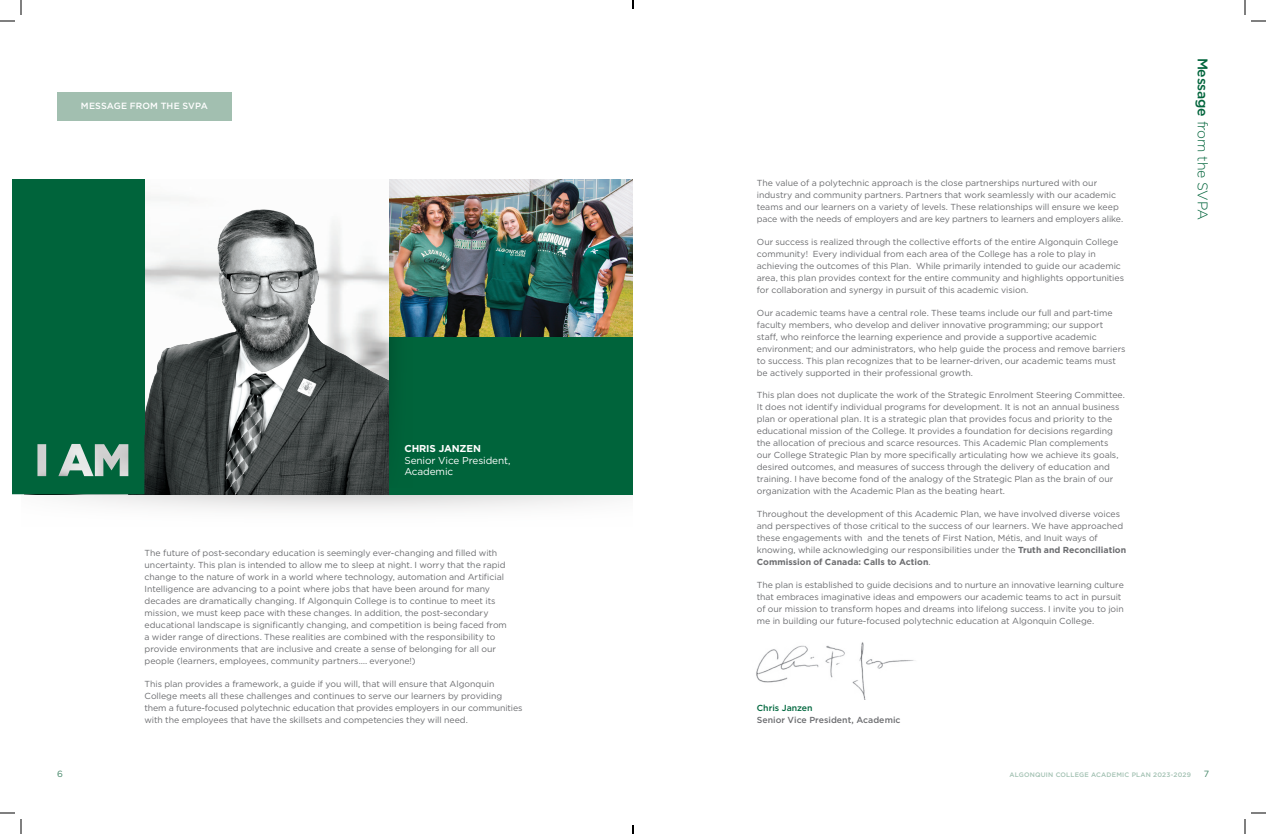
<style>
.page{position:relative;width:1266px;height:834px;background:#fff}
.page>*{position:absolute;margin:0;border:0;box-sizing:border-box;transform-origin:0 0}
.t1{font:300 14px "Gotham";letter-spacing:-.015em;color:#00643b}
.t2{font:10px/11px "Gotham";letter-spacing:-.01em;color:#fff}
.t3{font:700 10px "Gotham";letter-spacing:-.01em;color:#fff}
.t4{font:500 9px "Gotham";letter-spacing:.01em;color:#fff}
.t5{font:9px "Gotham";color:#408465}
.t6{font:8.8px/12px "Gotham";letter-spacing:-.005em;color:#6c6d70}
.t7{font:500 8.8px "Gotham";letter-spacing:.005em;color:#6c6d70}
.t8{font:500 8.8px "Gotham";color:#00673e}
.t9{font:500 6.5px "Gotham";letter-spacing:.03em;color:#a2c1b2}
.s1{font-weight:700}
.s2{font-weight:500}
</style>
<div class="page">
<div style="left:21px;top:494px;width:612px;height:48px;background:linear-gradient(to bottom,#ededed,#fff)"></div>
<img style="left:144px;top:201px;width:245px;height:293px">
<div style="left:389px;top:337px;width:244px;height:157px;background:#00643b"></div>
<div style="left:12px;top:179px;width:132px;height:256px;background:#00643b"></div>
<img style="left:424px;top:180px;width:209px;height:157px">
<svg style="left:12px;top:435px;width:132px;height:59px;background:#2d7c5c"></svg>
<img style="left:389px;top:180px;width:35px;height:225px">
<div style="left:57px;top:92px;width:175px;height:29px;background:#a2bfb0"></div>
<img style="left:756px;top:642px;width:159px;height:58px">
<svg style="left:0;top:0;width:22px;height:22px"></svg>
<svg style="left:0;top:812px;width:22px;height:22px"></svg>
<svg style="left:1244px;top:0;width:22px;height:22px"></svg>
<svg style="left:1244px;top:812px;width:22px;height:22px"></svg>
<svg style="left:632px;top:0;width:2px;height:9px"></svg>
<svg style="left:632px;top:825px;width:2px;height:9px"></svg>
<p class="t4" style="left:81px;top:100px;width:128px">MESSAGE FROM THE SVPA</p>
<p class="t3" style="left:404px;top:441px;width:78px">CHRIS JANZEN</p>
<p class="t2" style="left:404px;top:455px;width:108px">Senior Vice President,<br>Academic</p>
<p class="t6" style="left:145px;top:547px;width:364px">The future of post-secondary education is seemingly ever-changing and filled with uncertainty. This plan is intended to allow me to sleep at night. I worry that the rapid change to the nature of work in a world where technology, automation and Artificial Intelligence are advancing to a point where jobs that have been around for many decades are dramatically changing. If Algonquin College is to continue to meet its mission, we must keep pace with these changes. In addition, the post-secondary educational landscape is significantly changing, and competition is being faced from a wider range of directions. These realities are combined with the responsibility to provide environments that are inclusive and create a sense of belonging for all our people (learners, employees, community partners…. everyone!)</p>
<p class="t6" style="left:145px;top:678px;width:379px">This plan provides a framework, a guide if you will, that will ensure that Algonquin College meets all these challenges and continues to serve our learners by providing them a future-focused polytechnic education that provides employers in our communities with the employees that have the skillsets and competencies they will need.</p>
<p class="t6" style="left:757px;top:177px;width:368px">The value of a polytechnic approach is the close partnerships nurtured with our industry and community partners. Partners that work seamlessly with our academic teams and our learners on a variety of levels. These relationships will ensure we keep pace with the needs of employers and are key partners to learners and employers alike.</p>
<p class="t6" style="left:757px;top:236px;width:369px">Our success is realized through the collective efforts of the entire Algonquin College community! Every individual from each area of the College has a role to play in achieving the outcomes of this Plan. While primarily intended to guide our academic area, this plan provides context for the entire community and highlights opportunities for collaboration and synergy in pursuit of this academic vision.</p>
<p class="t6" style="left:757px;top:306px;width:370px">Our academic teams have a central role. These teams include our full and part-time faculty members, who develop and deliver innovative programming; our support staff, who reinforce the learning experience and provide a supportive academic environment; and our administrators, who help guide the process and remove barriers to success. This plan recognizes that to be learner-driven, our academic teams must be actively supported in their professional growth.</p>
<p class="t6" style="left:757px;top:389px;width:370px">This plan does not duplicate the work of the Strategic Enrolment Steering Committee.<br>It does not identify individual programs for development. It is not an annual business plan or operational plan. It is a strategic plan that provides focus and priority to the educational mission of the College. It provides a foundation for decisions regarding the allocation of precious and scarce resources. This Academic Plan complements our College Strategic Plan by more specifically articulating how we achieve its goals, desired outcomes, and measures of success through the delivery of education and training. I have become fond of the analogy of the Strategic Plan as the brain of our organization with the Academic Plan as the beating heart.</p>
<p class="t6" style="left:757px;top:508px;width:371px">Throughout the development of this Academic Plan, we have involved diverse voices and perspectives of those critical to the success of our learners. We have approached these engagements with and the tenets of First Nation, Métis, and Inuit ways of knowing, while acknowledging our responsibilities under the <span class="s1">Truth and Reconciliation Commission of Canada: Calls to Action</span>.</p>
<p class="t6" style="left:757px;top:579px;width:369px">The plan is established to guide decisions and to nurture an innovative learning culture that embraces imaginative ideas and empowers our academic teams to act in pursuit of our mission to transform hopes and dreams into lifelong success. I invite you to join me in building our future-focused polytechnic education at Algonquin College.</p>
<p class="t8" style="left:757px;top:702px;width:57px">Chris Janzen</p>
<p class="t7" style="left:757px;top:714px;width:145px">Senior Vice President, Academic</p>
<h1 class="t1" style="left:1212px;top:58px;width:164px;rotate:90deg"><span class="s2">Message</span> from the SVPA</h1>
<p class="t5" style="left:57px;top:768px;width:7px">6</p>
<p class="t9" style="left:1010px;top:771px;width:183px">ALGONQUIN COLLEGE ACADEMIC PLAN 2023-2029</p>
<p class="t5" style="left:1204px;top:768px;width:7px">7</p>
</div>
